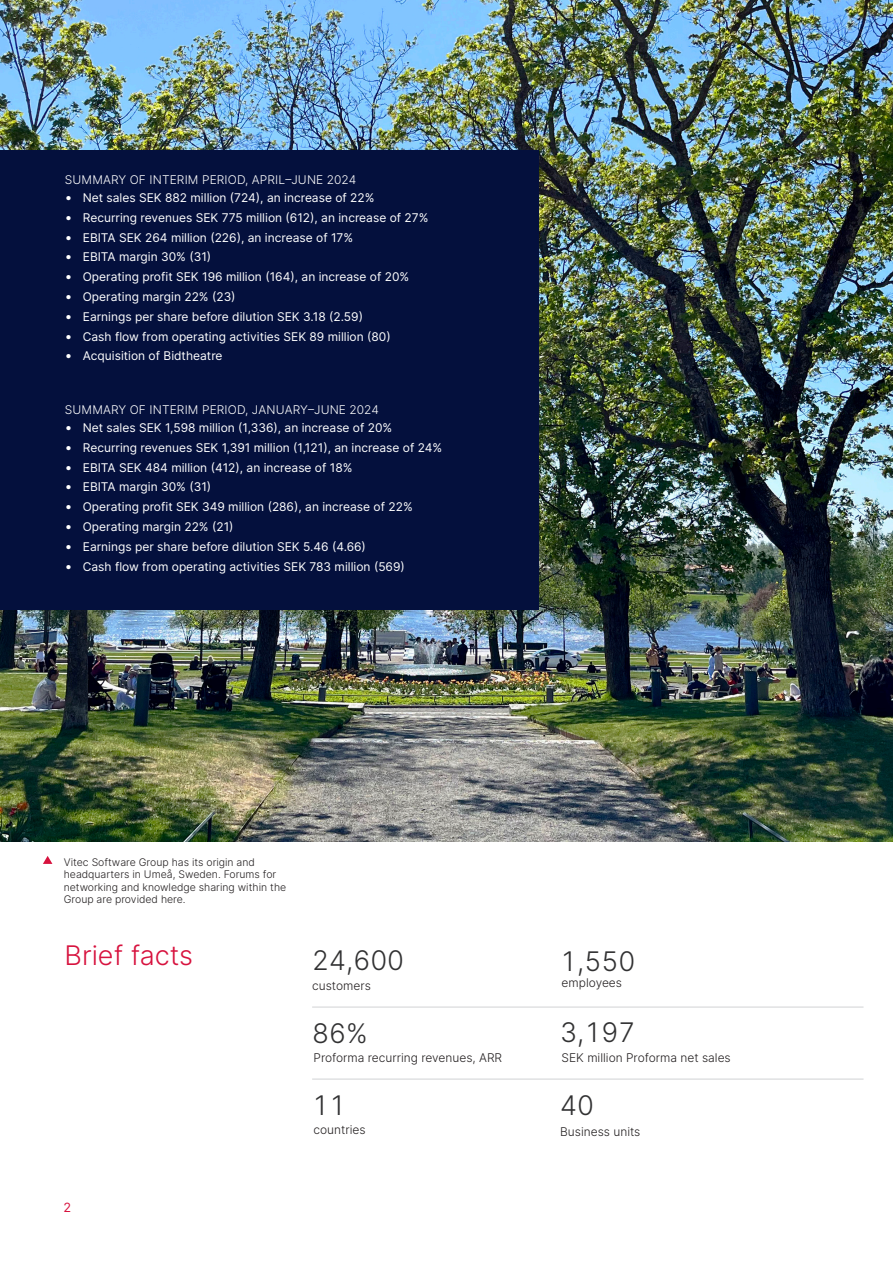
<style>
.page{position:relative;width:893px;height:1263px;background:#fff}
.page>*{position:absolute;margin:0;border:0;box-sizing:border-box;transform-origin:0 0}
.t1{font:300 27px "Inter";color:#313132}
.t2{font:300 27px "Inter";color:#d7123e}
.t3{font:12.75px "Inter";color:#d7123e}
.t4{font:12px "Inter";color:#fff}
.Liten_text_vid_nyckeltalen{font:300 12px "Inter";color:#231f20}
.H3_1-spalt{font:300 12px "Inter";letter-spacing:.01em;color:#fff}
.t5{font:300 10.5px/12.6px "Inter";color:#231f20}
.s1{font-size:13.5px}
</style>
<div class="page">
<img style="left:0;top:0;width:893px;height:842px">
<div style="left:0;top:150px;width:539px;height:459px;background:#04103d"></div>
<hr style="left:312px;top:1007px;width:551px;height:1px;background:#d1d2d4">
<hr style="left:312px;top:1079px;width:551px;height:1px;background:#d1d2d4">
<svg style="left:43px;top:856px;width:9px;height:8px"></svg>
<p class="H3_1-spalt" style="left:65px;top:171px;width:293px">SUMMARY OF INTERIM PERIOD, APRIL–JUNE 2024</p>
<p class="t4" style="left:65px;top:189px;width:311px"><span class="s1">•</span> Net sales SEK 882 million (724), an increase of 22%</p>
<p class="t4" style="left:65px;top:209px;width:365px"><span class="s1">•</span> Recurring revenues SEK 775 million (612), an increase of 27%</p>
<p class="t4" style="left:65px;top:228px;width:290px"><span class="s1">•</span> EBITA SEK 264 million (226), an increase of 17%</p>
<p class="t4" style="left:65px;top:248px;width:148px"><span class="s1">•</span> EBITA margin 30% (31)</p>
<p class="t4" style="left:65px;top:268px;width:346px"><span class="s1">•</span> Operating profit SEK 196 million (164), an increase of 20%</p>
<p class="t4" style="left:65px;top:288px;width:172px"><span class="s1">•</span> Operating margin 22% (23)</p>
<p class="t4" style="left:65px;top:308px;width:300px"><span class="s1">•</span> Earnings per share before dilution SEK 3.18 (2.59)</p>
<p class="t4" style="left:65px;top:328px;width:327px"><span class="s1">•</span> Cash flow from operating activities SEK 89 million (80)</p>
<p class="t4" style="left:65px;top:347px;width:159px"><span class="s1">•</span> Acquisition of Bidtheatre</p>
<p class="H3_1-spalt" style="left:65px;top:401px;width:315px">SUMMARY OF INTERIM PERIOD, JANUARY–JUNE 2024</p>
<p class="t4" style="left:65px;top:419px;width:329px"><span class="s1">•</span> Net sales SEK 1,598 million (1,336), an increase of 20%</p>
<p class="t4" style="left:65px;top:439px;width:379px"><span class="s1">•</span> Recurring revenues SEK 1,391 million (1,121), an increase of 24%</p>
<p class="t4" style="left:65px;top:458px;width:289px"><span class="s1">•</span> EBITA SEK 484 million (412), an increase of 18%</p>
<p class="t4" style="left:65px;top:478px;width:148px"><span class="s1">•</span> EBITA margin 30% (31)</p>
<p class="t4" style="left:65px;top:498px;width:349px"><span class="s1">•</span> Operating profit SEK 349 million (286), an increase of 22%</p>
<p class="t4" style="left:65px;top:518px;width:170px"><span class="s1">•</span> Operating margin 22% (21)</p>
<p class="t4" style="left:65px;top:538px;width:303px"><span class="s1">•</span> Earnings per share before dilution SEK 5.46 (4.66)</p>
<p class="t4" style="left:65px;top:558px;width:342px"><span class="s1">•</span> Cash flow from operating activities SEK 783 million (569)</p>
<h5 class="t5" style="left:64px;top:855px;width:224px">Vitec Software Group has its origin and headquarters in Umeå, Sweden. Forums for networking and knowledge sharing within the Group are provided here.</h5>
<h2 class="t2" style="left:65px;top:936px;width:130px">Brief facts</h2>
<h2 class="t1" style="left:312px;top:941px;width:94px">24,600</h2>
<p class="Liten_text_vid_nyckeltalen" style="left:312px;top:977px;width:60px">customers</p>
<h2 class="t1" style="left:312px;top:1014px;width:57px">86%</h2>
<p class="Liten_text_vid_nyckeltalen" style="left:314px;top:1049px;width:190px">Proforma recurring revenues, ARR</p>
<h2 class="t1" style="left:560px;top:942px;width:77px">1,550</h2>
<p class="Liten_text_vid_nyckeltalen" style="left:562px;top:974px;width:62px">employees</p>
<h2 class="t1" style="left:560px;top:1013px;width:77px">3,197</h2>
<p class="Liten_text_vid_nyckeltalen" style="left:562px;top:1049px;width:171px">SEK million Proforma net sales</p>
<h2 class="t1" style="left:312px;top:1086px;width:35px">11</h2>
<h2 class="t1" style="left:560px;top:1086px;width:35px">40</h2>
<p class="t3" style="left:64px;top:1198px;width:9px">2</p>
<p class="Liten_text_vid_nyckeltalen" style="left:314px;top:1121px;width:54px">countries</p>
<p class="Liten_text_vid_nyckeltalen" style="left:560px;top:1123px;width:82px">Business units</p>
</div>
